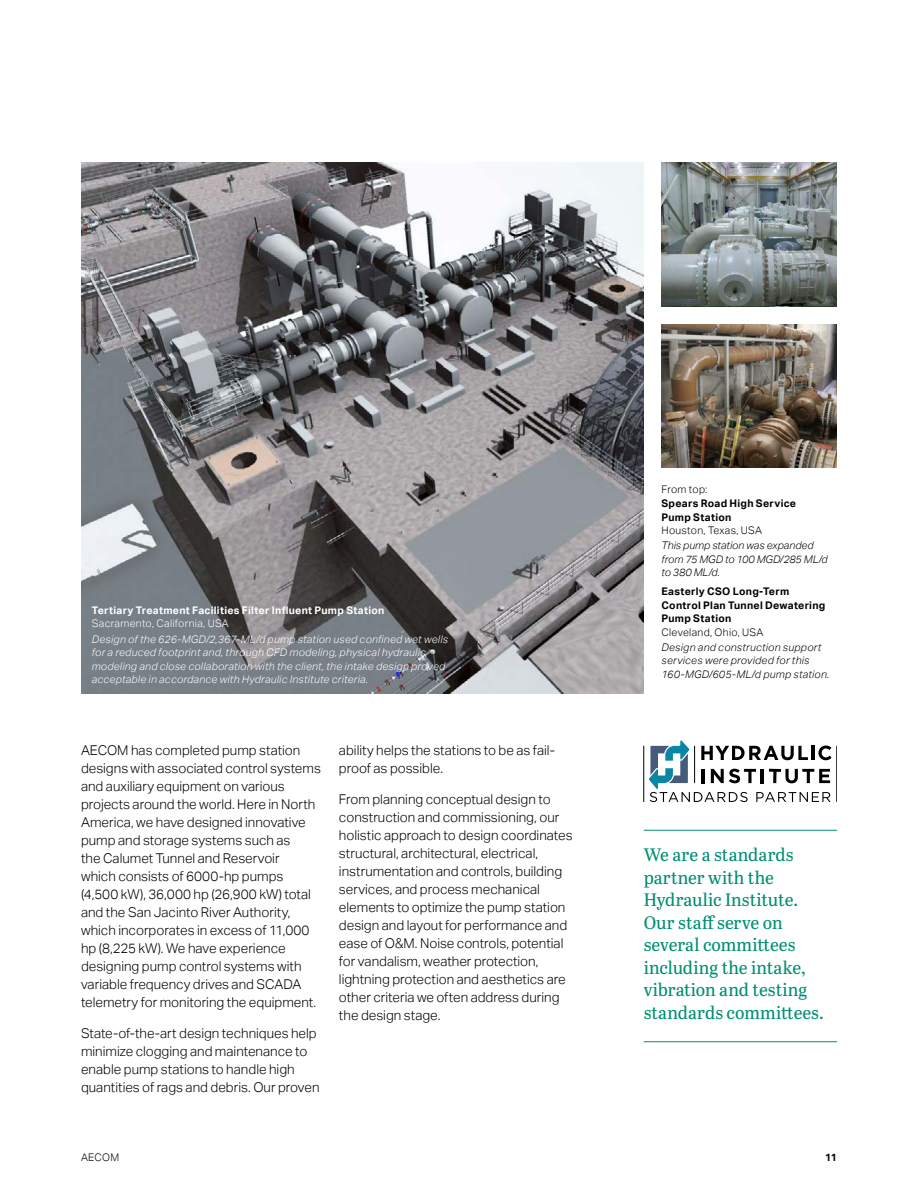
<style>
.page{position:relative;width:918px;height:1188px;background:#fff}
.page>*{position:absolute;margin:0;border:0;box-sizing:border-box;transform-origin:0 0}
.t1{font:18px/22.5px "Abril Titling";color:#008f72}
.t2{font:300 13.5px/18px "AECOM Sans";color:#000}
.t3{font:italic 300 10.5px/13.5px "AECOM Sans";letter-spacing:.025em;color:#fff}
.t4{font:italic 300 10.5px/13.5px "AECOM Sans";letter-spacing:.02em;color:#000}
.t5{font:700 10.5px/13.5px "AECOM Sans";letter-spacing:.025em;color:#000}
.t6{font:700 10.5px "AECOM Sans";letter-spacing:.025em;color:#fff}
.t7{font:300 10.5px "AECOM Sans";letter-spacing:.025em;color:#000}
.t8{font:300 10.5px "AECOM Sans";letter-spacing:.03em;color:#fff}
</style>
<div class="page">
<img style="left:81px;top:162px;width:563px;height:532px">
<img style="left:662px;top:162px;width:175px;height:144px">
<img style="left:662px;top:324px;width:175px;height:144px">
<hr style="left:644px;top:830px;width:193px;height:1px;background:#008f72">
<hr style="left:644px;top:1041px;width:193px;height:1px;background:#008f72">
<hr style="left:837px;top:746px;width:1px;height:56px;background:#000">
<hr style="left:644px;top:746px;width:1px;height:56px;background:#000">
<svg style="left:649px;top:740px;width:183px;height:62px"></svg>
<p class="t6" style="left:92px;top:604px;width:294px">Tertiary Treatment Facilities Filter Influent Pump Station</p>
<p class="t8" style="left:92px;top:618px;width:139px">Sacramento, California, USA</p>
<p class="t3" style="left:92px;top:632px;width:358px">Design of the 626-MGD/2,367-ML/d pump station used confined wet wells for a reduced footprint and, through CFD modeling, physical hydraulic modeling and close collaboration with the client, the intake design proved acceptable in accordance with Hydraulic Institute criteria.</p>
<p class="t2" style="left:81px;top:741px;width:242px">AECOM has completed pump station designs with associated control systems and auxiliary equipment on various projects around the world. Here in North America, we have designed innovative pump and storage systems such as<br>the Calumet Tunnel and Reservoir<br>which consists of 6000-hp pumps (4,500 kW), 36,000 hp (26,900 kW) total and the San Jacinto River Authority, which incorporates in excess of 11,000 hp (8,225 kW). We have experience designing pump control systems with variable frequency drives and SCADA telemetry for monitoring the equipment.</p>
<p class="t2" style="left:81px;top:1025px;width:240px">State-of-the-art design techniques help minimize clogging and maintenance to enable pump stations to handle high quantities of rags and debris. Our proven</p>
<p class="t2" style="left:339px;top:741px;width:218px">ability helps the stations to be as fail&shy;proof as possible.</p>
<p class="t2" style="left:339px;top:791px;width:235px">From planning conceptual design to construction and commissioning, our holistic approach to design coordinates structural, architectural, electrical, instrumentation and controls, building services, and process mechanical elements to optimize the pump station design and layout for performance and ease of O&amp;M. Noise controls, potential for vandalism, weather protection, lightning protection and aesthetics are other criteria we often address during the design stage.</p>
<p class="t7" style="left:662px;top:484px;width:47px">From top:</p>
<p class="t5" style="left:662px;top:497px;width:136px">Spears Road High Service<br>Pump Station</p>
<p class="t7" style="left:662px;top:524px;width:102px">Houston, Texas, USA</p>
<p class="t4" style="left:662px;top:539px;width:168px">This pump station was expanded from 75 MGD to 100 MGD/285 ML/d to 380 ML/d.</p>
<p class="t5" style="left:662px;top:585px;width:165px">Easterly CSO Long-Term<br>Control Plan Tunnel Dewatering<br>Pump Station</p>
<p class="t7" style="left:662px;top:626px;width:104px">Cleveland, Ohio, USA</p>
<p class="t4" style="left:662px;top:640px;width:169px">Design and construction support services were provided for this<br>160-MGD/605-ML/d pump station.</p>
<h1 class="t1" style="left:644px;top:843px;width:182px">We are a standards partner with the<br>Hydraulic Institute.<br>Our staff serve on several committees including the intake, vibration and testing standards committees.</h1>
<p class="t7" style="left:81px;top:1151px;width:40px">AECOM</p>
<p class="t5" style="left:825px;top:1151px;width:13px">11</p>
</div>
